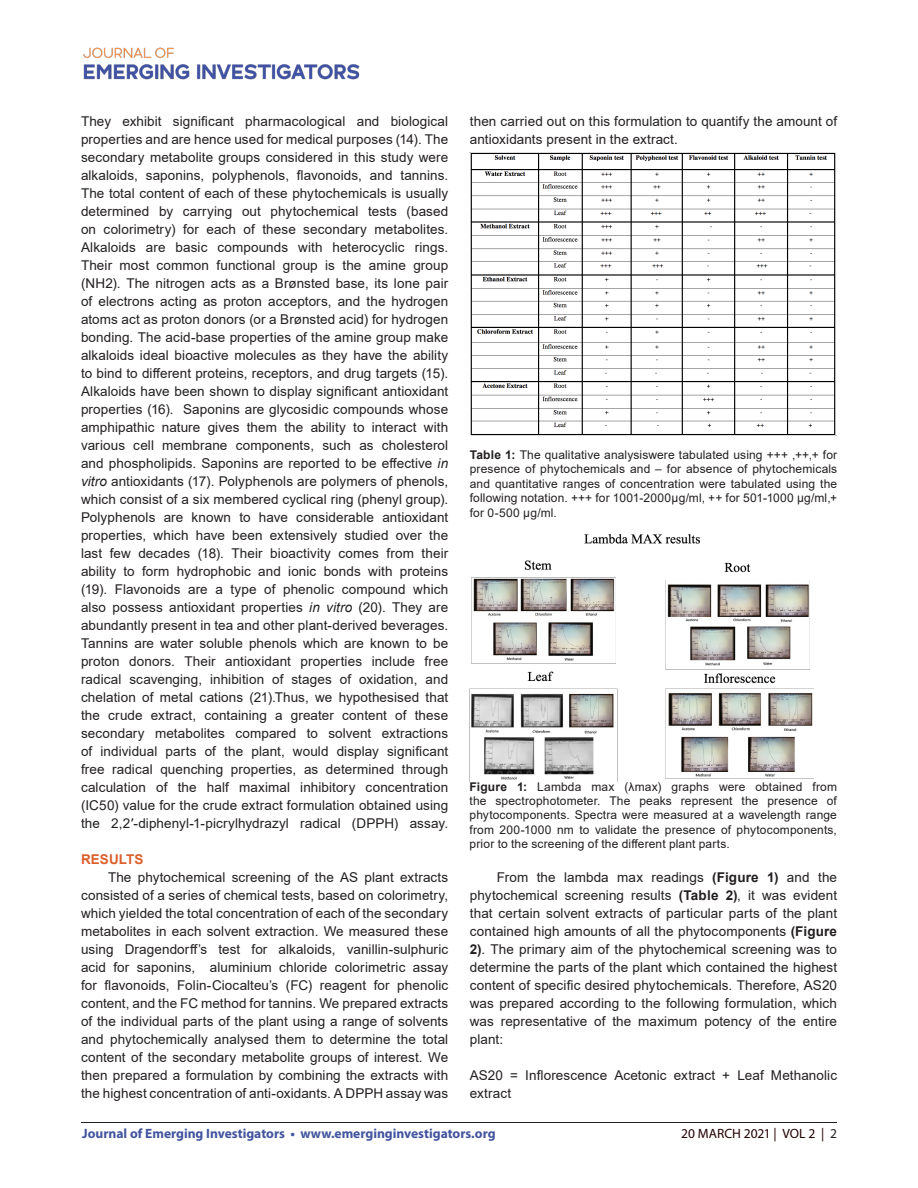
<style>
.page{position:relative;width:918px;height:1188px;background:#fff}
.page>*{position:absolute;margin:0;border:0;box-sizing:border-box;transform-origin:0 0}
.t1{font:13.5px/18px "Arial";letter-spacing:.005em;color:#231f20;text-align:justify}
.t2{font:700 13.5px "Myriad Pro";color:#42549e}
.t3{font:13.5px "Myriad Pro";letter-spacing:-.005em;color:#230000}
.t4{font:700 13.5px "Arial";letter-spacing:.005em;color:#dc5f2b}
.t5{font:12px/14.4px "Arial";letter-spacing:.01em;color:#231f20;text-align:justify}
.s1{font-style:italic}
.s2{font-weight:700}
.s3{color:#231f20}
</style>
<div class="page">
<hr style="left:81px;top:1122px;width:756px;height:1px;background:#231f20">
<img style="left:83px;top:47px;width:277px;height:33px">
<img style="left:470px;top:153px;width:367px;height:283px">
<img style="left:470px;top:533px;width:344px;height:249px">
<p class="t1" style="left:81px;top:112px;width:369px">They exhibit significant pharmacological and biological properties and are hence used for medical purposes (14). The secondary metabolite groups considered in this study were alkaloids, saponins, polyphenols, flavonoids, and tannins.<br>The total content of each of these phytochemicals is usually determined by carrying out phytochemical tests (based on colorimetry) for each of these secondary metabolites.<br>Alkaloids are basic compounds with heterocyclic rings.<br>Their most common functional group is the amine group (NH2). The nitrogen acts as a Brønsted base, its lone pair of electrons acting as proton acceptors, and the hydrogen atoms act as proton donors (or a Brønsted acid) for hydrogen bonding. The acid-base properties of the amine group make alkaloids ideal bioactive molecules as they have the ability to bind to different proteins, receptors, and drug targets (15).<br>Alkaloids have been shown to display significant antioxidant properties (16). Saponins are glycosidic compounds whose amphipathic nature gives them the ability to interact with various cell membrane components, such as cholesterol and phospholipids. Saponins are reported to be effective <span class="s1">in vitro</span> antioxidants (17). Polyphenols are polymers of phenols, which consist of a six membered cyclical ring (phenyl group).<br>Polyphenols are known to have considerable antioxidant properties, which have been extensively studied over the last few decades (18). Their bioactivity comes from their ability to form hydrophobic and ionic bonds with proteins (19). Flavonoids are a type of phenolic compound which also possess antioxidant properties <span class="s1">in vitro</span> (20). They are abundantly present in tea and other plant-derived beverages.<br>Tannins are water soluble phenols which are known to be proton donors. Their antioxidant properties include free radical scavenging, inhibition of stages of oxidation, and chelation of metal cations (21).Thus, we hypothesised that the crude extract, containing a greater content of these secondary metabolites compared to solvent extractions of individual parts of the plant, would display significant free radical quenching properties, as determined through calculation of the half maximal inhibitory concentration (IC50) value for the crude extract formulation obtained using the 2,2′-diphenyl-1-picrylhydrazyl radical (DPPH) assay.</p>
<p class="t4" style="left:81px;top:850px;width:64px">RESULTS</p>
<p class="t1" style="left:81px;top:868px;width:369px;text-indent:27px">The phytochemical screening of the AS plant extracts consisted of a series of chemical tests, based on colorimetry, which yielded the total concentration of each of the secondary metabolites in each solvent extraction. We measured these using Dragendorff’s test for alkaloids, vanillin-sulphuric acid for saponins, aluminium chloride colorimetric assay for flavonoids, Folin-Ciocalteu’s (FC) reagent for phenolic content, and the FC method for tannins. We prepared extracts of the individual parts of the plant using a range of solvents and phytochemically analysed them to determine the total content of the secondary metabolite groups of interest. We then prepared a formulation by combining the extracts with the highest concentration of anti-oxidants. A DPPH assay was</p>
<p class="t1" style="left:470px;top:112px;width:369px">then carried out on this formulation to quantify the amount of antioxidants present in the extract.</p>
<p class="t5" style="left:470px;top:447px;width:369px"><span class="s2">Table 1:</span> The qualitative analysiswere tabulated using +++ ,++,+ for presence of phytochemicals and – for absence of phytochemicals and quantitative ranges of concentration were tabulated using the following notation. +++ for 1001-2000µg/ml, ++ for 501-1000 µg/ml,+ for 0-500 µg/ml.</p>
<p class="t5" style="left:470px;top:779px;width:369px"><span class="s2">Figure 1:</span> Lambda max (λmax) graphs were obtained from the spectrophotometer. The peaks represent the presence of phytocomponents. Spectra were measured at a wavelength range from 200-1000 nm to validate the presence of phytocomponents, prior to the screening of the different plant parts.</p>
<p class="t1" style="left:470px;top:868px;width:369px;text-indent:27px">From the lambda max readings <span class="s2">(Figure 1)</span> and the phytochemical screening results <span class="s2">(Table 2)</span>, it was evident that certain solvent extracts of particular parts of the plant contained high amounts of all the phytocomponents <span class="s2">(Figure 2)</span>. The primary aim of the phytochemical screening was to determine the parts of the plant which contained the highest content of specific desired phytochemicals. Therefore, AS20 was prepared according to the following formulation, which was representative of the maximum potency of the entire plant:</p>
<p class="t1" style="left:470px;top:1066px;width:369px">AS20 = Inflorescence Acetonic extract + Leaf Methanolic extract</p>
<p class="t2" style="left:82px;top:1125px;width:415px">Journal of Emerging Investigators • www.emerginginvestigators.org</p>
<p class="t3" style="left:681px;top:1125px;width:157px">20 MARCH 2021 | VOL 2 | <span class="s3">2</span></p>
</div>
